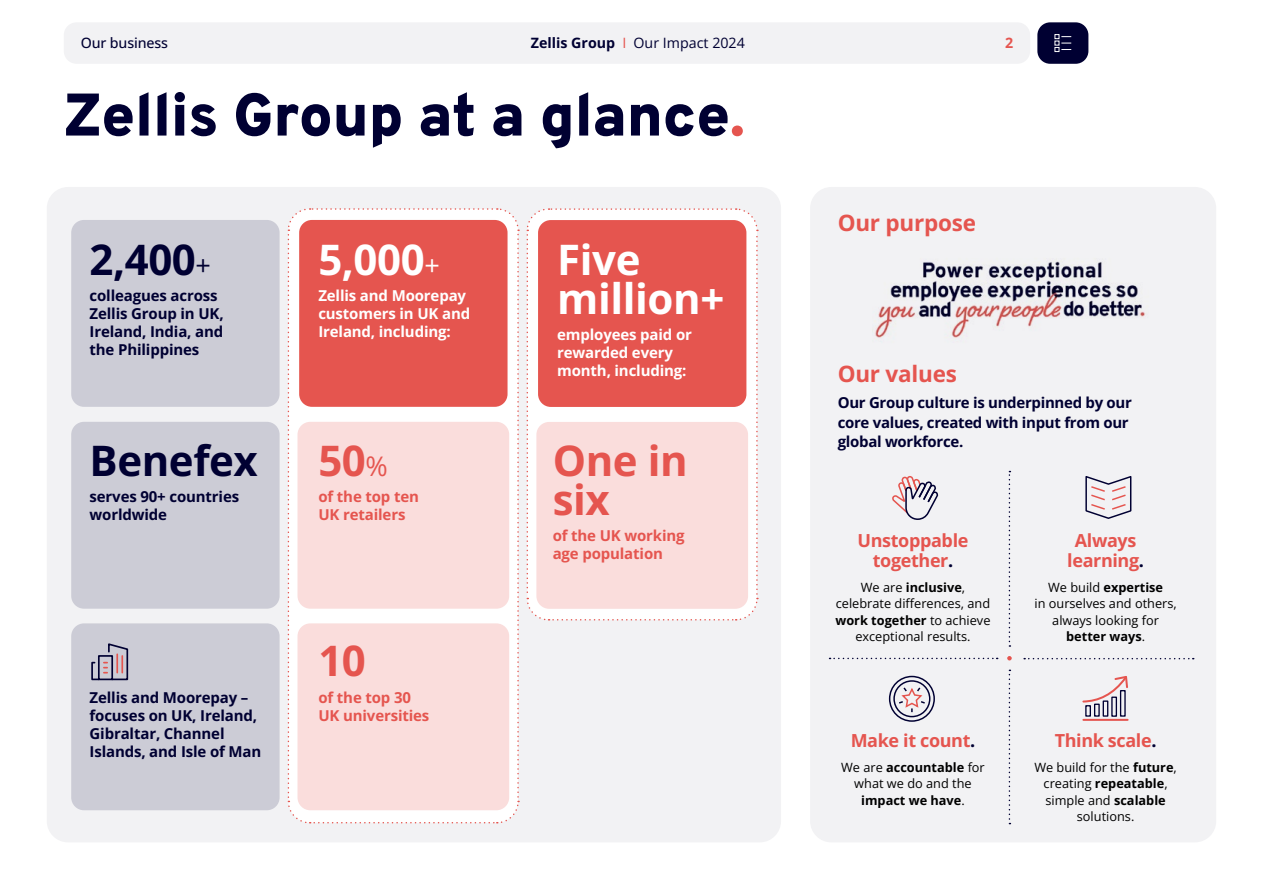
<style>
.page{position:relative;width:1263px;height:893px;background:#fff}
.page>*{position:absolute;margin:0;border:0;box-sizing:border-box;transform-origin:0 0}
.t1{font:900 60px "Overpass";letter-spacing:-.01em;color:#000032}
.t2{font:700 42px/39px "Open Sans";letter-spacing:-.01em;color:#fff}
.t3{font:700 42px "Open Sans";letter-spacing:-.01em;color:#000032}
.t4{font:700 42px/39px "Open Sans";letter-spacing:-.01em;color:#e5554f}
.t5{font:700 22.5px "Open Sans";letter-spacing:-.01em;color:#e5554f}
.t6{font:700 18px/19.5px "Open Sans";letter-spacing:-.02em;color:#e5554f;text-align:center}
.t7{font:700 15px/18px "Open Sans";letter-spacing:-.01em;color:#000032}
.t8{font:700 15px/18px "Open Sans";letter-spacing:-.01em;color:#fff}
.t9{font:700 15px/18px "Open Sans";letter-spacing:-.01em;color:#e5554f}
.t10{font:14.25px "Open Sans";color:#000032}
.t11{font:500 14.25px "Open Sans";letter-spacing:-.01em;color:#000032}
.t12{font:700 14.25px "Open Sans";color:#e5554f}
.t13{font:12.75px/16.5px "Open Sans";color:#000;text-align:center}
.s1{font-weight:700}
.s2{color:#e5554f}
.s3{font-weight:400;font-size:27px}
.s4{color:#000032}
</style>
<div class="page">
<div style="left:47px;top:187px;width:734px;height:655px;background:#f2f2f4;border-radius:21px"></div>
<div style="left:810px;top:187px;width:406px;height:655px;background:#f2f2f4;border-radius:21px"></div>
<svg style="left:287px;top:208px;width:233px;height:616px"></svg>
<div style="left:297px;top:623px;width:212px;height:187px;background:#fadddc;border-radius:13px"></div>
<div style="left:297px;top:422px;width:212px;height:187px;background:#fadddc;border-radius:13px"></div>
<div style="left:299px;top:220px;width:208px;height:187px;background:#e5554f;border-radius:13px"></div>
<div style="left:71px;top:220px;width:209px;height:187px;background:#ccccd6;border-radius:13px"></div>
<div style="left:71px;top:422px;width:209px;height:187px;background:#ccccd6;border-radius:13px"></div>
<div style="left:71px;top:623px;width:209px;height:187px;background:#ccccd6;border-radius:13px"></div>
<svg style="left:526px;top:208px;width:232px;height:413px"></svg>
<div style="left:536px;top:422px;width:212px;height:187px;background:#fadddc;border-radius:13px"></div>
<div style="left:538px;top:220px;width:208px;height:187px;background:#e5554f;border-radius:13px"></div>
<svg style="left:1009px;top:471px;width:1px;height:176px"></svg>
<svg style="left:1009px;top:670px;width:1px;height:154px"></svg>
<svg style="left:829px;top:658px;width:169px;height:1px"></svg>
<svg style="left:1024px;top:658px;width:170px;height:1px"></svg>
<svg style="left:1007px;top:656px;width:5px;height:4px"></svg>
<svg style="left:892px;top:476px;width:46px;height:44px"></svg>
<div style="left:889px;top:676px;width:46px;height:46px;border:1px solid #000032;border-radius:50%"></div>
<svg style="left:898px;top:686px;width:28px;height:25px"></svg>
<div style="left:893px;top:680px;width:37px;height:37px;border:1px solid #000032;border-radius:50%"></div>
<svg style="left:1085px;top:476px;width:47px;height:43px"></svg>
<hr style="left:1083px;top:719px;width:45px;height:2px;background:#e5554f">
<div style="left:1111px;top:696px;width:6px;height:21px;border:1px solid #000032"></div>
<div style="left:1120px;top:690px;width:6px;height:27px;border:1px solid #000032"></div>
<div style="left:1094px;top:704px;width:6px;height:13px;border:1px solid #000032"></div>
<div style="left:1103px;top:700px;width:5px;height:17px;border:1px solid #000032"></div>
<div style="left:1085px;top:705px;width:6px;height:12px;border:1px solid #000032"></div>
<svg style="left:1082px;top:676px;width:46px;height:28px"></svg>
<svg style="left:91px;top:643px;width:38px;height:38px"></svg>
<img style="left:875px;top:261px;width:271px;height:77px">
<div style="left:64px;top:22px;width:966px;height:42px;background:#f2f2f4;border-radius:13px"></div>
<div style="left:1037px;top:22px;width:51px;height:42px;background:#000032;border-radius:13px"></div>
<svg style="left:1054px;top:34px;width:17px;height:18px"></svg>
<p class="t11" style="left:81px;top:33px;width:89px">Our business</p>
<p class="t10" style="left:531px;top:33px;width:216px"><span class="s1">Zellis Group</span> <span class="s2">I</span> Our Impact 2024</p>
<p class="t12" style="left:1005px;top:33px;width:10px">2</p>
<h1 class="t1" style="left:64px;top:66px;width:683px">Zellis Group at a glance<span class="s2">.</span></h1>
<h2 class="t3" style="left:90px;top:230px;width:123px">2,400<span class="s3">+</span></h2>
<p class="t7" style="left:90px;top:287px;width:136px">colleagues across<br>Zellis Group in UK,<br>Ireland, India, and the Philippines</p>
<h2 class="t3" style="left:90px;top:431px;width:170px">Benefex</h2>
<p class="t7" style="left:90px;top:487px;width:151px">serves 90+ countries worldwide</p>
<p class="t7" style="left:90px;top:688px;width:173px">Zellis and Moorepay – focuses on UK, Ireland,<br>Gibraltar, Channel<br>Islands, and Isle of Man</p>
<h2 class="t2" style="left:318px;top:239px;width:123px">5,000<span class="s3">+</span></h2>
<p class="t8" style="left:318px;top:287px;width:153px">Zellis and Moorepay customers in UK and<br>Ireland, including:</p>
<h2 class="t4" style="left:318px;top:440px;width:71px">50<span class="s3">%</span></h2>
<p class="t9" style="left:318px;top:487px;width:102px">of the top ten<br>UK retailers</p>
<h2 class="t4" style="left:318px;top:640px;width:49px">10</h2>
<p class="t9" style="left:318px;top:688px;width:113px">of the top 30<br>UK universities</p>
<h2 class="t2" style="left:557px;top:239px;width:169px">Five million+</h2>
<p class="t8" style="left:557px;top:326px;width:136px">employees paid or rewarded every month, including:</p>
<h2 class="t4" style="left:553px;top:440px;width:137px">One in six</h2>
<p class="t9" style="left:553px;top:526px;width:134px">of the UK working age population</p>
<h3 class="t5" style="left:838px;top:207px;width:140px">Our purpose</h3>
<h3 class="t5" style="left:838px;top:358px;width:121px">Our values</h3>
<p class="t7" style="left:838px;top:393px;width:296px;line-height:19.5px">Our Group culture is underpinned by our core values, created with input from our global workforce.</p>
<h3 class="t6" style="left:857px;top:530px;width:112px">Unstoppable together<span class="s4">.</span></h3>
<p class="t13" style="left:835px;top:578px;width:156px">We are <span class="s1">inclusive</span>, celebrate differences, and <span class="s1">work together</span> to achieve exceptional results.</p>
<h3 class="t6" style="left:851px;top:730px;width:126px">Make it count<span class="s4">.</span></h3>
<p class="t13" style="left:841px;top:759px;width:145px">We are <span class="s1">accountable</span> for what we do and the <span class="s1">impact we have</span>.</p>
<h3 class="t6" style="left:1067px;top:530px;width:78px">Always learning<span class="s4">.</span></h3>
<p class="t13" style="left:1034px;top:578px;width:144px">We build <span class="s1">expertise<br></span>in ourselves and others, always looking for <span class="s1">better ways</span>.</p>
<h3 class="t6" style="left:1055px;top:730px;width:103px">Think scale<span class="s4">.</span></h3>
<p class="t13" style="left:1034px;top:759px;width:144px">We build for the <span class="s1">future</span>, creating <span class="s1">repeatable</span>, simple and <span class="s1">scalable </span>solutions.</p>
</div>
